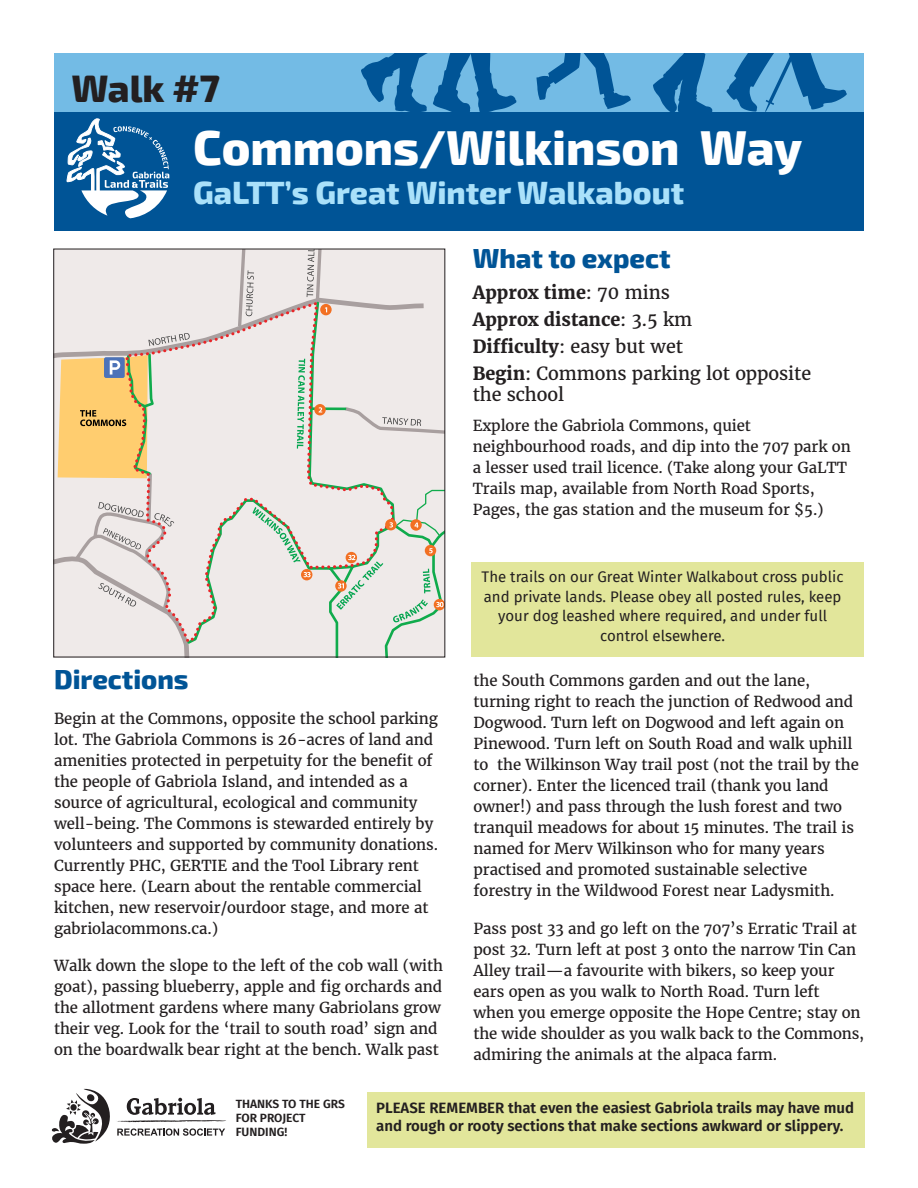
<style>
.page{position:relative;width:918px;height:1188px;background:#fff}
.page>*{position:absolute;margin:0;border:0;box-sizing:border-box;transform-origin:0 0}
.t1{font:800 48px "Exo 2";color:#fff}
.t2{font:800 37.5px "Exo 2";color:#231f20}
.t3{font:800 31.5px "Exo 2";color:#aae1fa}
.t4{font:800 27px "Exo 2";color:#005496}
.t5{font:18px/27px "Merriweather";letter-spacing:-.005em;color:#231f20}
.t6{font:15px/21px "Merriweather";letter-spacing:-.005em;color:#231f20}
.t7{font:15px/19.5px "Fira Sans";color:#231f20;text-align:center}
.t8{font:600 15px/18px "Fira Sans";color:#231f20}
.t9{font:600 12px/14.4px "Fira Sans";color:#231f20}
.s1{font-weight:700}
</style>
<div class="page">
<svg style="left:51px;top:1088px;width:175px;height:56px"></svg>
<div style="left:367px;top:1092px;width:497px;height:56px;background:#e2e69b"></div>
<div style="left:471px;top:563px;width:393px;height:94px;background:#e2e69b"></div>
<div style="left:54px;top:105px;width:810px;height:126px;background:#005496"></div>
<div style="left:54px;top:54px;width:810px;height:58px;background:#73bbe5"></div>
<svg style="left:653px;top:54px;width:60px;height:58px"></svg>
<svg style="left:361px;top:54px;width:156px;height:58px"></svg>
<svg style="left:726px;top:54px;width:121px;height:58px"></svg>
<svg style="left:536px;top:54px;width:95px;height:55px"></svg>
<svg style="left:66px;top:118px;width:103px;height:101px"></svg>
<svg style="left:55px;top:251px;width:388px;height:404px;background:#e7e0d8"></svg>
<h2 class="t2" style="left:71px;top:75px;width:150px">Walk #7</h2>
<h1 class="t1" style="left:193px;top:132px;width:611px">Commons/Wilkinson Way</h1>
<h3 class="t3" style="left:193px;top:182px;width:493px">GaLTT’s Great Winter Walkabout</h3>
<h3 class="t4" style="left:473px;top:249px;width:199px">What to expect</h3>
<p class="t5" style="left:473px;top:279px;width:340px"><span class="s1">Approx time</span>: 70 mins<br><span class="s1">Approx distance</span>: 3.5 km<br><span class="s1">Difficulty</span>: easy but wet<br><span class="s1">Begin</span>: Commons parking lot opposite</p>
<p class="t5" style="left:473px;top:381px;width:93px">the school</p>
<p class="t6" style="left:473px;top:415px;width:380px">Explore the Gabriola Commons, quiet neighbourhood roads, and dip into the 707 park on a lesser used trail licence. (Take along your GaLTT Trails map, available from North Road Sports, Pages, the gas station and the museum for $5.)</p>
<h3 class="t4" style="left:54px;top:671px;width:136px">Directions</h3>
<p class="t6" style="left:54px;top:708px;width:386px">Begin at the Commons, opposite the school parking lot. The Gabriola Commons is 26-acres of land and amenities protected in perpetuity for the benefit of the people of Gabriola Island, and intended as a source of agricultural, ecological and community well-being. The Commons is stewarded entirely by volunteers and supported by community donations.<br>Currently PHC, GERTIE and the Tool Library rent space here. (Learn about the rentable commercial kitchen, new reservoir/ourdoor stage, and more at gabriolacommons.ca.)</p>
<p class="t6" style="left:54px;top:956px;width:390px">Walk down the slope to the left of the cob wall (with goat), passing blueberry, apple and fig orchards and the allotment gardens where many Gabriolans grow their veg. Look for the ‘trail to south road’ sign and on the boardwalk bear right at the bench. Walk past</p>
<p class="t7" style="left:482px;top:567px;width:363px">The trails on our Great Winter Walkabout cross public and private lands. Please obey all posted rules, keep your dog leashed where required, and under full control elsewhere.</p>
<p class="t6" style="left:474px;top:670px;width:387px">the South Commons garden and out the lane, turning right to reach the junction of Redwood and Dogwood. Turn left on Dogwood and left again on Pinewood. Turn left on South Road and walk uphill to the Wilkinson Way trail post (not the trail by the corner). Enter the licenced trail (thank you land owner!) and pass through the lush forest and two tranquil meadows for about 15 minutes. The trail is named for Merv Wilkinson who for many years practised and promoted sustainable selective forestry in the Wildwood Forest near Ladysmith.</p>
<p class="t6" style="left:474px;top:918px;width:392px">Pass post 33 and go left on the 707’s Erratic Trail at post 32. Turn left at post 3 onto the narrow Tin Can Alley trail—a favourite with bikers, so keep your ears open as you walk to North Road. Turn left when you emerge opposite the Hope Centre; stay on the wide shoulder as you walk back to the Commons, admiring the animals at the alpaca farm.</p>
<p class="t9" style="left:236px;top:1096px;width:111px">THANKS TO THE GRS<br>FOR PROJECT<br>FUNDING!</p>
<p class="t8" style="left:376px;top:1099px;width:480px">PLEASE REMEMBER that even the easiest Gabriola trails may have mud and rough or rooty sections that make sections awkward or slippery.</p>
</div>
